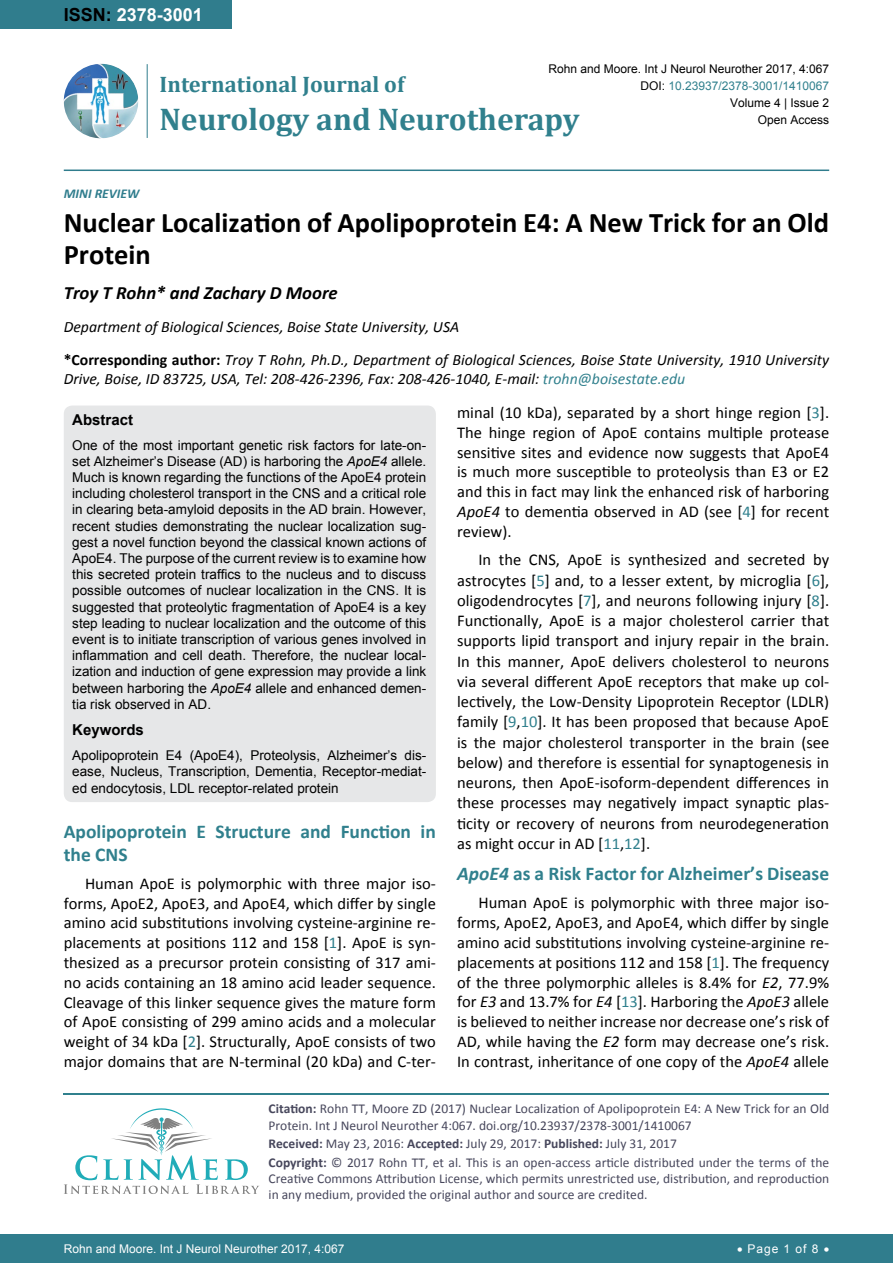
<style>
.page{position:relative;width:893px;height:1263px;background:#fff}
.page>*{position:absolute;margin:0;border:0;box-sizing:border-box;transform-origin:0 0}
.t1{font:700 31.5px "Cambria";color:#30808d}
.t2{font:700 28.5px/31.5px "Calibri";color:#000}
.t3{font:700 22.5px "Cambria";color:#30808d}
.t4{font:700 19.5px/22.5px "Calibri";color:#30808d}
.t5{font:italic 700 18.75px "Calibri";color:#000}
.t6{font:700 18px "Arial";color:#fff}
.t7{font:16.5px/19.8px "Calibri";color:#000;text-align:justify}
.t8{font:italic 15.75px/18.9px "Calibri";color:#000}
.t9{font:700 15px "Arial";color:#000}
.t10{font:13.5px/16.2px "Arial";color:#000;text-align:justify}
.t11{font:13.5px/16.2px "Calibri";color:#47475c}
.t12{font:italic 700 13.5px "Calibri";color:#307d8d}
.t13{font:12px "Arial";color:#000}
.t14{font:12px "Arial";color:#fff}
.t15{font:12px "Arial";color:#30808d}
.s1{color:#000}
.s2{font-weight:700;font-style:normal}
.s3{color:#30808d}
.s4{font-style:italic}
.s5{font-weight:700}
</style>
<div class="page">
<hr style="left:64px;top:1093px;width:765px;height:2px;background:#30808d">
<svg style="left:64px;top:1108px;width:195px;height:86px"></svg>
<div style="left:0;top:1234px;width:893px;height:29px;background:#307d8d"></div>
<div style="left:0;top:0;width:231px;height:28px;background:#307d8d"></div>
<img style="left:64px;top:64px;width:74px;height:74px;border-radius:37px">
<hr style="left:147px;top:64px;width:1px;height:74px;background:#307d8d">
<hr style="left:64px;top:170px;width:765px;height:1px;background:#307d8d">
<div style="left:64px;top:405px;width:372px;height:397px;background:#e6e7e8;border-radius:9px"></div>
<p class="t6" style="left:64px;top:2px;width:141px"><span class="s1">ISSN:</span> 2378-3001</p>
<p class="t13" style="left:548px;top:60px;width:282px">Rohn and Moore. Int J Neurol Neurother 2017, 4:067</p>
<h3 class="t3" style="left:160px;top:69px;width:246px">International Journal of</h3>
<h1 class="t1" style="left:160px;top:97px;width:421px">Neurology and Neurotherapy</h1>
<p class="t12" style="left:64px;top:185px;width:77px">MINI REVIEW</p>
<p class="t15" style="left:640px;top:78px;width:190px"><span class="s1">DOI:</span> 10.23937/2378-3001/1410067</p>
<p class="t13" style="left:730px;top:95px;width:101px">Volume 4 | Issue 2</p>
<p class="t13" style="left:758px;top:112px;width:73px">Open Access</p>
<h2 class="t2" style="left:64px;top:206px;width:767px">Nuclear Localization of Apolipoprotein E4: A New Trick for an Old<br>Protein</h2>
<p class="t5" style="left:64px;top:281px;width:276px">Troy T Rohn* and Zachary D Moore</p>
<p class="t8" style="left:64px;top:317px;width:397px">Department of Biological Sciences, Boise State University, USA</p>
<p class="t8" style="left:64px;top:350px;width:767px"><span class="s2">*Corresponding author:</span> Troy T Rohn, Ph.D., Department of Biological Sciences, Boise State University, 1910 University<br>Drive, Boise, ID 83725, USA, Tel: 208-426-2396, Fax: 208-426-1040, E-mail: <span class="s3">trohn@boisestate.edu</span></p>
<p class="t9" style="left:72px;top:410px;width:62px">Abstract</p>
<p class="t10" style="left:72px;top:437px;width:356px">One of the most important genetic risk factors for late-on&shy;set Alzheimer’s Disease (AD) is harboring the <span class="s4">ApoE4</span> allele.<br>Much is known regarding the functions of the ApoE4 protein including cholesterol transport in the CNS and a critical role in clearing beta-amyloid deposits in the AD brain. However, recent studies demonstrating the nuclear localization sug&shy;gest a novel function beyond the classical known actions of ApoE4. The purpose of the current review is to examine how this secreted protein traffics to the nucleus and to discuss possible outcomes of nuclear localization in the CNS. It is suggested that proteolytic fragmentation of ApoE4 is a key step leading to nuclear localization and the outcome of this event is to initiate transcription of various genes involved in inflammation and cell death. Therefore, the nuclear local&shy;ization and induction of gene expression may provide a link between harboring the <span class="s4">ApoE4</span> allele and enhanced demen&shy;tia risk observed in AD.</p>
<p class="t9" style="left:72px;top:720px;width:73px">Keywords</p>
<p class="t10" style="left:72px;top:747px;width:356px">Apolipoprotein E4 (ApoE4), Proteolysis, Alzheimer’s dis&shy;ease, Nucleus, Transcription, Dementia, Receptor-mediat&shy;ed endocytosis, LDL receptor-related protein</p>
<p class="t4" style="left:64px;top:819px;width:374px">Apolipoprotein E Structure and Function in the CNS</p>
<p class="t7" style="left:64px;top:873px;width:374px;text-indent:21px">Human ApoE is polymorphic with three major iso&shy;forms, ApoE2, ApoE3, and ApoE4, which differ by single amino acid substitutions involving cysteine-arginine re&shy;placements at positions 112 and 158 [<span class="s3">1</span>]. ApoE is syn&shy;thesized as a precursor protein consisting of 317 ami&shy;no acids containing an 18 amino acid leader sequence.<br>Cleavage of this linker sequence gives the mature form of ApoE consisting of 299 amino acids and a molecular weight of 34 kDa [<span class="s3">2</span>]. Structurally, ApoE consists of two major domains that are N-terminal (20 kDa) and C-ter-</p>
<p class="t7" style="left:457px;top:403px;width:374px">minal (10 kDa), separated by a short hinge region [<span class="s3">3</span>].<br>The hinge region of ApoE contains multiple protease sensitive sites and evidence now suggests that ApoE4 is much more susceptible to proteolysis than E3 or E2 and this in fact may link the enhanced risk of harboring <span class="s4">ApoE4</span> to dementia observed in AD (see [<span class="s3">4</span>] for recent review).</p>
<p class="t7" style="left:457px;top:550px;width:374px;line-height:20.2px;text-indent:21px">In the CNS, ApoE is synthesized and secreted by astrocytes [<span class="s3">5</span>] and, to a lesser extent, by microglia [<span class="s3">6</span>], oligodendrocytes [<span class="s3">7</span>], and neurons following injury [<span class="s3">8</span>].<br>Functionally, ApoE is a major cholesterol carrier that supports lipid transport and injury repair in the brain.<br>In this manner, ApoE delivers cholesterol to neurons via several different ApoE receptors that make up col&shy;lectively, the Low-Density Lipoprotein Receptor (LDLR) family [<span class="s3">9</span>,<span class="s3">10</span>]. It has been proposed that because ApoE is the major cholesterol transporter in the brain (see below) and therefore is essential for synaptogenesis in neurons, then ApoE-isoform-dependent differences in these processes may negatively impact synaptic plas&shy;ticity or recovery of neurons from neurodegeneration as might occur in AD [<span class="s3">11</span>,<span class="s3">12</span>].</p>
<p class="t4" style="left:457px;top:861px;width:374px"><span class="s4">ApoE4</span> as a Risk Factor for Alzheimer’s Disease</p>
<p class="t7" style="left:457px;top:893px;width:374px;text-indent:21px">Human ApoE is polymorphic with three major iso&shy;forms, ApoE2, ApoE3, and ApoE4, which differ by single amino acid substitutions involving cysteine-arginine re&shy;placements at positions 112 and 158 [<span class="s3">1</span>]. The frequency of the three polymorphic alleles is 8.4% for <span class="s4">E2</span>, 77.9% for <span class="s4">E3</span> and 13.7% for <span class="s4">E4</span> [<span class="s3">13</span>]. Harboring the <span class="s4">ApoE3</span> allele is believed to neither increase nor decrease one’s risk of AD, while having the <span class="s4">E2</span> form may decrease one’s risk.<br>In contrast, inheritance of one copy of the <span class="s4">ApoE4</span> allele</p>
<p class="t11" style="left:269px;top:1101px;width:562px"><span class="s5">Citation:</span> Rohn TT, Moore ZD (2017) Nuclear Localization of Apolipoprotein E4: A New Trick for an Old<br>Protein. Int J Neurol Neurother 4:067. doi.org/10.23937/2378-3001/1410067</p>
<p class="t11" style="left:269px;top:1134px;width:562px;line-height:18.6px"><span class="s5">Received:</span> May 23, 2016: <span class="s5">Accepted:</span> July 29, 2017: <span class="s5">Published:</span> July 31, 2017<br><span class="s5">Copyright:</span> © 2017 Rohn TT, et al. This is an open-access article distributed under the terms of the</p>
<p class="t11" style="left:269px;top:1170px;width:562px">Creative Commons Attribution License, which permits unrestricted use, distribution, and reproduction in any medium, provided the original author and source are credited.</p>
<p class="t14" style="left:64px;top:1241px;width:282px">Rohn and Moore. Int J Neurol Neurother 2017, 4:067</p>
<p class="t14" style="left:737px;top:1241px;width:94px">• Page 1 of 8 •</p>
</div>
